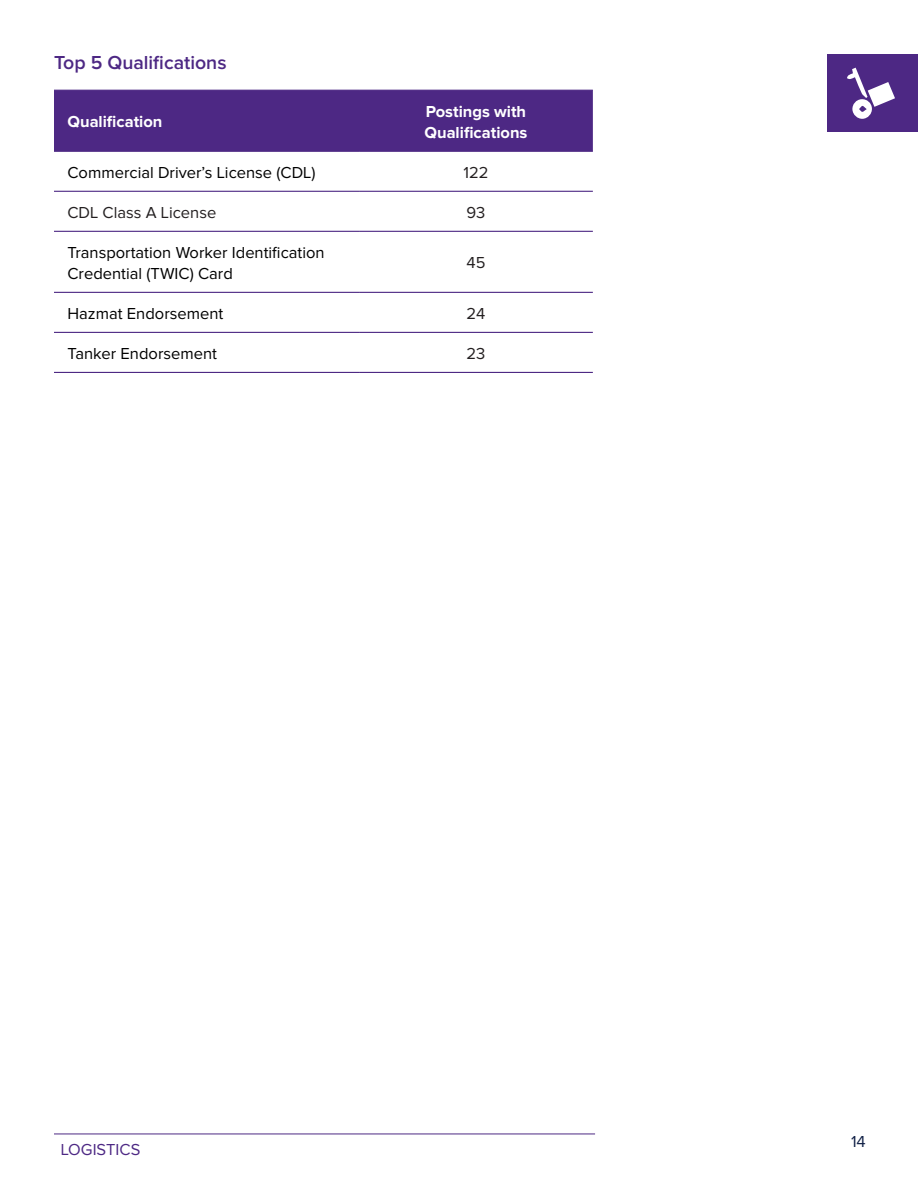
<style>
.page{position:relative;width:918px;height:1188px;background:#fff}
.page>*{position:absolute;margin:0;border:0;box-sizing:border-box;transform-origin:0 0}
.Basic2{font:600 19.5px "Proxima Nova";color:#4d2884}
.Basic2-2{font:16.5px/21px "Proxima Nova";color:#000}
.Basic2-3{font:700 16.5px/21px "Proxima Nova";color:#fff}
.Basic2-4{font:16.5px "Proxima Nova";color:#231f20}
.List_Paragraph{font:16.5px "Proxima Nova";color:#4d2884}
.t1{font:16.5px "Proxima Nova";color:#122147}
</style>
<div class="page">
<div style="left:54px;top:91px;width:539px;height:60px;background:#4d2884"></div>
<hr style="left:54px;top:90px;width:305px;height:1px;background:#4d2884">
<hr style="left:359px;top:90px;width:234px;height:1px;background:#4d2884">
<hr style="left:54px;top:151px;width:305px;height:1px;background:#4d2884">
<hr style="left:359px;top:151px;width:234px;height:1px;background:#4d2884">
<hr style="left:54px;top:191px;width:305px;height:1px;background:#4d2884">
<hr style="left:359px;top:191px;width:234px;height:1px;background:#4d2884">
<hr style="left:54px;top:231px;width:305px;height:1px;background:#4d2884">
<hr style="left:359px;top:231px;width:234px;height:1px;background:#4d2884">
<hr style="left:54px;top:292px;width:305px;height:1px;background:#4d2884">
<hr style="left:359px;top:292px;width:234px;height:1px;background:#4d2884">
<hr style="left:54px;top:332px;width:305px;height:1px;background:#4d2884">
<hr style="left:359px;top:332px;width:234px;height:1px;background:#4d2884">
<hr style="left:54px;top:372px;width:305px;height:1px;background:#4d2884">
<hr style="left:359px;top:372px;width:234px;height:1px;background:#4d2884">
<hr style="left:54px;top:1134px;width:541px;height:1px;background:#4d2884">
<div style="left:827px;top:55px;width:91px;height:77px;background:#4d2884"></div>
<svg style="left:847px;top:68px;width:48px;height:51px"></svg>
<p class="Basic2" style="left:54px;top:54px;width:174px">Top 5 Qualifications</p>
<p class="Basic2-3" style="left:68px;top:112px;width:97px">Qualification</p>
<p class="Basic2-3" style="left:425px;top:101px;width:104px">Postings with<br>Qualifications</p>
<p class="Basic2-2" style="left:68px;top:163px;width:250px">Commercial Driver’s License (CDL)</p>
<p class="Basic2-4" style="left:463px;top:165px;width:26px">122</p>
<p class="Basic2-4" style="left:68px;top:205px;width:150px">CDL Class A License</p>
<p class="Basic2-4" style="left:467px;top:205px;width:20px">93</p>
<p class="Basic2-2" style="left:68px;top:243px;width:259px">Transportation Worker Identification<br>Credential (TWIC) Card</p>
<p class="Basic2-4" style="left:467px;top:255px;width:20px">45</p>
<p class="Basic2-2" style="left:68px;top:304px;width:157px">Hazmat Endorsement</p>
<p class="Basic2-4" style="left:467px;top:306px;width:20px">24</p>
<p class="Basic2-2" style="left:68px;top:344px;width:151px">Tanker Endorsement</p>
<p class="Basic2-4" style="left:467px;top:346px;width:20px">23</p>
<p class="List_Paragraph" style="left:61px;top:1142px;width:81px">LOGISTICS</p>
<p class="t1" style="left:851px;top:1134px;width:16px">14</p>
</div>
